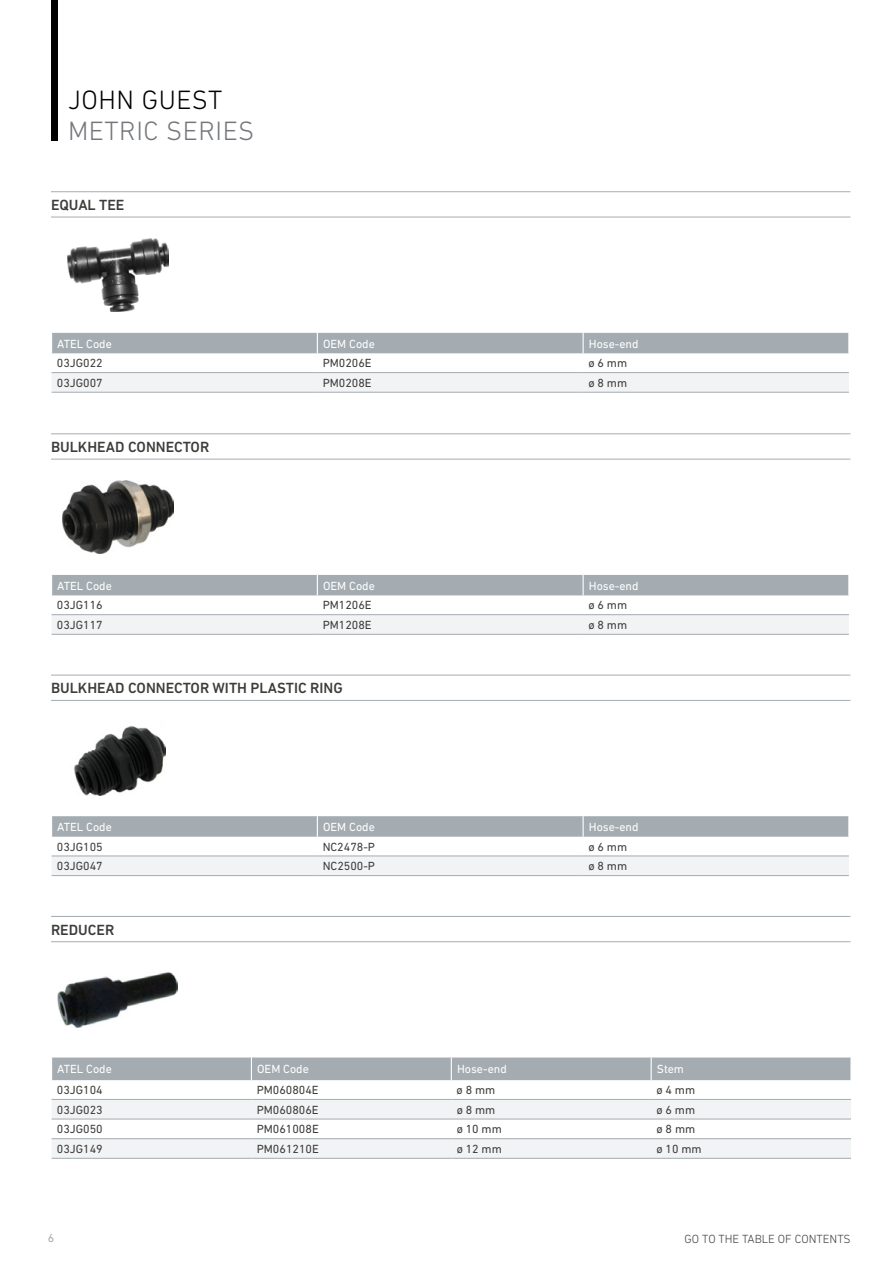
<style>
.page{position:relative;width:893px;height:1263px;background:#fff}
.page>*{position:absolute;margin:0;border:0;box-sizing:border-box;transform-origin:0 0}
.t1{font:300 27px "DIN Next LT Pro";letter-spacing:.02em;color:#74777b}
.t2{font:300 27px "DIN Next LT Pro";letter-spacing:.02em;color:#000}
.t3{font:500 15px "DIN Next LT Pro";color:#3c3c3b}
.t4{font:12px "DIN Next LT Pro";color:#3c3c3b}
.t5{font:12px "DIN Next LT Pro";color:#fff}
.t6{font:300 12px "DIN Next LT Pro";color:#3c3c3b}
.t7{font:12px "DIN Next LT Pro";color:#a4acb1}
</style>
<div class="page">
<div style="left:51px;top:0;width:6px;height:140px;background:#000"></div>
<hr style="left:51px;top:191px;width:799px;height:1px;background:#a4acb1">
<hr style="left:51px;top:217px;width:799px;height:1px;background:#a4acb1">
<img style="left:67px;top:238px;width:101px;height:74px">
<div style="left:52px;top:373px;width:797px;height:19px;background:#f1f3f4"></div>
<div style="left:52px;top:333px;width:797px;height:20px;background:#a4acb1"></div>
<hr style="left:317px;top:372px;width:266px;height:1px;background:#a4acb1">
<hr style="left:583px;top:372px;width:266px;height:1px;background:#a4acb1">
<hr style="left:317px;top:392px;width:266px;height:1px;background:#a4acb1">
<hr style="left:583px;top:392px;width:266px;height:1px;background:#a4acb1">
<hr style="left:52px;top:372px;width:265px;height:1px;background:#a4acb1">
<hr style="left:52px;top:392px;width:265px;height:1px;background:#a4acb1">
<hr style="left:51px;top:433px;width:799px;height:1px;background:#a4acb1">
<hr style="left:51px;top:459px;width:799px;height:1px;background:#a4acb1">
<img style="left:62px;top:480px;width:111px;height:74px">
<svg style="left:52px;top:615px;width:797px;height:19px"></svg>
<div style="left:52px;top:575px;width:797px;height:20px;background:#a4acb1"></div>
<hr style="left:317px;top:614px;width:266px;height:1px;background:#a4acb1">
<hr style="left:583px;top:614px;width:266px;height:1px;background:#a4acb1">
<hr style="left:317px;top:634px;width:266px;height:1px;background:#a4acb1">
<hr style="left:583px;top:634px;width:266px;height:1px;background:#a4acb1">
<hr style="left:52px;top:614px;width:265px;height:1px;background:#a4acb1">
<hr style="left:52px;top:634px;width:265px;height:1px;background:#a4acb1">
<hr style="left:51px;top:675px;width:799px;height:1px;background:#a4acb1">
<hr style="left:51px;top:700px;width:799px;height:1px;background:#a4acb1">
<img style="left:74px;top:726px;width:91px;height:69px">
<div style="left:52px;top:856px;width:797px;height:19px;background:#f1f3f4"></div>
<svg style="left:52px;top:816px;width:797px;height:21px;background:#a6aeb3"></svg>
<hr style="left:317px;top:855px;width:266px;height:1px;background:#a4acb1">
<hr style="left:583px;top:855px;width:266px;height:1px;background:#a4acb1">
<hr style="left:317px;top:875px;width:266px;height:1px;background:#a4acb1">
<hr style="left:583px;top:875px;width:266px;height:1px;background:#a4acb1">
<hr style="left:52px;top:855px;width:265px;height:1px;background:#a4acb1">
<hr style="left:52px;top:875px;width:265px;height:1px;background:#a4acb1">
<hr style="left:51px;top:916px;width:799px;height:1px;background:#a4acb1">
<hr style="left:51px;top:941px;width:799px;height:1px;background:#a4acb1">
<img style="left:57px;top:972px;width:121px;height:55px">
<svg style="left:52px;top:1100px;width:799px;height:58px;fill:#f1f3f4"></svg>
<div style="left:52px;top:1057px;width:798px;height:23px;background:#a4acb1"></div>
<hr style="left:251px;top:1099px;width:200px;height:1px;background:#a4acb1">
<hr style="left:451px;top:1099px;width:200px;height:1px;background:#a4acb1">
<hr style="left:651px;top:1099px;width:200px;height:1px;background:#a4acb1">
<hr style="left:251px;top:1119px;width:200px;height:1px;background:#a4acb1">
<hr style="left:251px;top:1138px;width:200px;height:1px;background:#a4acb1">
<hr style="left:251px;top:1158px;width:200px;height:1px;background:#a4acb1">
<hr style="left:451px;top:1119px;width:200px;height:1px;background:#a4acb1">
<hr style="left:651px;top:1119px;width:200px;height:1px;background:#a4acb1">
<hr style="left:451px;top:1138px;width:200px;height:1px;background:#a4acb1">
<hr style="left:651px;top:1138px;width:200px;height:1px;background:#a4acb1">
<hr style="left:451px;top:1158px;width:200px;height:1px;background:#a4acb1">
<hr style="left:651px;top:1158px;width:200px;height:1px;background:#a4acb1">
<hr style="left:52px;top:1099px;width:199px;height:1px;background:#a4acb1">
<hr style="left:52px;top:1119px;width:199px;height:1px;background:#a4acb1">
<hr style="left:52px;top:1138px;width:199px;height:1px;background:#a4acb1">
<hr style="left:52px;top:1158px;width:199px;height:1px;background:#a4acb1">
<h1 class="t2" style="left:68px;top:84px;width:156px">JOHN GUEST</h1>
<h1 class="t1" style="left:68px;top:116px;width:188px">METRIC SERIES</h1>
<p class="t3" style="left:51px;top:196px;width:75px">EQUAL TEE</p>
<p class="t5" style="left:57px;top:337px;width:56px">ATEL Code</p>
<p class="t5" style="left:323px;top:337px;width:53px">OEM Code</p>
<p class="t5" style="left:589px;top:337px;width:51px">Hose-end</p>
<p class="t4" style="left:57px;top:356px;width:47px">03JG022</p>
<p class="t4" style="left:323px;top:356px;width:50px">PM0206E</p>
<p class="t4" style="left:588px;top:356px;width:40px">ø 6 mm</p>
<p class="t4" style="left:57px;top:376px;width:47px">03JG007</p>
<p class="t4" style="left:323px;top:376px;width:50px">PM0208E</p>
<p class="t4" style="left:588px;top:376px;width:40px">ø 8 mm</p>
<p class="t3" style="left:51px;top:438px;width:160px">BULKHEAD CONNECTOR</p>
<p class="t5" style="left:57px;top:579px;width:56px">ATEL Code</p>
<p class="t5" style="left:323px;top:579px;width:53px">OEM Code</p>
<p class="t5" style="left:589px;top:579px;width:51px">Hose-end</p>
<p class="t4" style="left:57px;top:598px;width:47px">03JG116</p>
<p class="t4" style="left:323px;top:598px;width:50px">PM1206E</p>
<p class="t4" style="left:588px;top:598px;width:40px">ø 6 mm</p>
<p class="t4" style="left:57px;top:618px;width:47px">03JG117</p>
<p class="t4" style="left:323px;top:618px;width:50px">PM1208E</p>
<p class="t4" style="left:588px;top:618px;width:40px">ø 8 mm</p>
<p class="t3" style="left:51px;top:679px;width:293px">BULKHEAD CONNECTOR WITH PLASTIC RING</p>
<p class="t5" style="left:57px;top:820px;width:56px">ATEL Code</p>
<p class="t5" style="left:323px;top:820px;width:53px">OEM Code</p>
<p class="t5" style="left:589px;top:820px;width:51px">Hose-end</p>
<p class="t4" style="left:57px;top:840px;width:47px">03JG105</p>
<p class="t4" style="left:323px;top:840px;width:54px">NC2478-P</p>
<p class="t4" style="left:588px;top:840px;width:40px">ø 6 mm</p>
<p class="t4" style="left:57px;top:859px;width:47px">03JG047</p>
<p class="t4" style="left:323px;top:859px;width:54px">NC2500-P</p>
<p class="t4" style="left:588px;top:859px;width:40px">ø 8 mm</p>
<p class="t3" style="left:51px;top:921px;width:65px">REDUCER</p>
<p class="t5" style="left:57px;top:1062px;width:56px">ATEL Code</p>
<p class="t5" style="left:257px;top:1062px;width:53px">OEM Code</p>
<p class="t5" style="left:457px;top:1062px;width:51px">Hose-end</p>
<p class="t5" style="left:657px;top:1062px;width:29px">Stem</p>
<p class="t4" style="left:57px;top:1083px;width:47px">03JG104</p>
<p class="t4" style="left:257px;top:1083px;width:63px">PM060804E</p>
<p class="t4" style="left:457px;top:1083px;width:40px">ø 8 mm</p>
<p class="t4" style="left:656px;top:1083px;width:40px">ø 4 mm</p>
<p class="t4" style="left:57px;top:1103px;width:47px">03JG023</p>
<p class="t4" style="left:257px;top:1103px;width:63px">PM060806E</p>
<p class="t4" style="left:457px;top:1103px;width:40px">ø 8 mm</p>
<p class="t4" style="left:656px;top:1103px;width:40px">ø 6 mm</p>
<p class="t4" style="left:57px;top:1122px;width:47px">03JG050</p>
<p class="t4" style="left:257px;top:1122px;width:63px">PM061008E</p>
<p class="t4" style="left:457px;top:1122px;width:47px">ø 10 mm</p>
<p class="t4" style="left:656px;top:1122px;width:40px">ø 8 mm</p>
<p class="t4" style="left:57px;top:1142px;width:47px">03JG149</p>
<p class="t4" style="left:257px;top:1142px;width:63px">PM061210E</p>
<p class="t4" style="left:457px;top:1142px;width:47px">ø 12 mm</p>
<p class="t4" style="left:656px;top:1142px;width:47px">ø 10 mm</p>
<p class="t7" style="left:48px;top:1231px;width:8px">6</p>
<p class="t6" style="left:685px;top:1232px;width:168px">GO TO THE TABLE OF CONTENTS</p>
</div>
